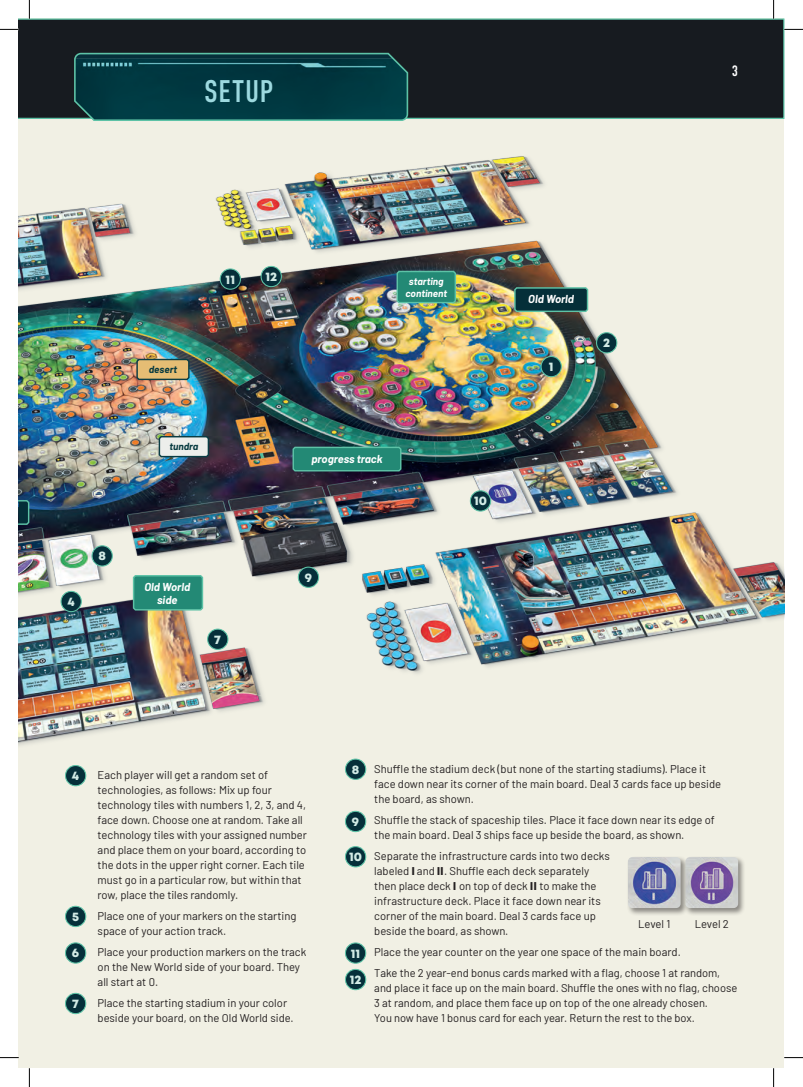
<style>
.page{position:relative;width:803px;height:1087px;background:#fff}
.page>*{position:absolute;margin:0;border:0;box-sizing:border-box;transform-origin:0 0}
.t1{font:31.25px "DIN Condensed";letter-spacing:.025em;color:#9dd9df}
.t2{font:15px "DIN Condensed";color:#fff}
.t3{font:12.5px/26.5px "Mont Heavy DEMO";color:#d2ebe6}
.t4{font:11.25px/15px "Barlow";color:#231f20}
.t5{font:italic 700 11.25px/12.5px "Barlow";color:#fff;text-align:center}
.t6{font:italic 700 10px/11.8px "Barlow";color:#fff;text-align:center}
.t7{font:italic 700 10px "Barlow";color:#05393f}
.s1{font-weight:800}
</style>
<div class="page">
<div style="left:19px;top:19px;width:765px;height:1049px;background:#f1f0e4"></div>
<div style="left:19px;top:19px;width:765px;height:100px;background:#171b20"></div>
<img style="left:19px;top:156px;width:765px;height:712px">
<div style="left:65px;top:765px;width:21px;height:20px;background:#062f3a;border-radius:50%"></div>
<div style="left:65px;top:765px;width:21px;height:21px;border:1px solid #5dc2a6;border-radius:50%"></div>
<div style="left:65px;top:906px;width:21px;height:20px;background:#062f3a;border-radius:50%"></div>
<div style="left:65px;top:905px;width:21px;height:22px;border:1px solid #5dc2a6;border-radius:50%"></div>
<div style="left:345px;top:759px;width:21px;height:20px;background:#062f3a;border-radius:50%"></div>
<div style="left:345px;top:758px;width:21px;height:21px;border:1px solid #5dc2a6;border-radius:50%"></div>
<div style="left:345px;top:811px;width:21px;height:20px;background:#062f3a;border-radius:50%"></div>
<div style="left:345px;top:810px;width:21px;height:22px;border:1px solid #5dc2a6;border-radius:50%"></div>
<div style="left:345px;top:846px;width:21px;height:20px;background:#062f3a;border-radius:50%"></div>
<div style="left:345px;top:846px;width:21px;height:21px;border:1px solid #5dc2a6;border-radius:50%"></div>
<div style="left:345px;top:942px;width:21px;height:21px;background:#062f3a;border-radius:50%"></div>
<div style="left:345px;top:942px;width:21px;height:21px;border:1px solid #5dc2a6;border-radius:50%"></div>
<div style="left:345px;top:969px;width:21px;height:20px;background:#062f3a;border-radius:50%"></div>
<div style="left:345px;top:968px;width:21px;height:22px;border:1px solid #5dc2a6;border-radius:50%"></div>
<div style="left:65px;top:942px;width:21px;height:21px;background:#062f3a;border-radius:50%"></div>
<div style="left:65px;top:942px;width:21px;height:21px;border:1px solid #5dc2a6;border-radius:50%"></div>
<div style="left:65px;top:993px;width:21px;height:20px;background:#062f3a;border-radius:50%"></div>
<div style="left:65px;top:992px;width:21px;height:22px;border:1px solid #5dc2a6;border-radius:50%"></div>
<div style="left:61px;top:591px;width:20px;height:20px;background:#062f3a;border-radius:50%"></div>
<div style="left:61px;top:590px;width:21px;height:22px;border:1px solid #5dc2a6;border-radius:50%"></div>
<div style="left:208px;top:629px;width:20px;height:20px;background:#062f3a;border-radius:50%"></div>
<div style="left:207px;top:628px;width:21px;height:22px;border:1px solid #5dc2a6;border-radius:50%"></div>
<div style="left:92px;top:545px;width:20px;height:21px;background:#062f3a;border-radius:50%"></div>
<div style="left:92px;top:545px;width:21px;height:21px;border:1px solid #5dc2a6;border-radius:50%"></div>
<div style="left:298px;top:567px;width:21px;height:20px;background:#062f3a;border-radius:50%"></div>
<div style="left:298px;top:566px;width:21px;height:22px;border:1px solid #5dc2a6;border-radius:50%"></div>
<div style="left:470px;top:490px;width:21px;height:21px;background:#062f3a;border-radius:50%"></div>
<div style="left:470px;top:490px;width:21px;height:21px;border:1px solid #5dc2a6;border-radius:50%"></div>
<div style="left:261px;top:266px;width:20px;height:21px;background:#062f3a;border-radius:50%"></div>
<div style="left:261px;top:266px;width:21px;height:21px;border:1px solid #5dc2a6;border-radius:50%"></div>
<div style="left:220px;top:269px;width:20px;height:20px;background:#062f3a;border-radius:50%"></div>
<div style="left:220px;top:268px;width:21px;height:22px;border:1px solid #5dc2a6;border-radius:50%"></div>
<div style="left:596px;top:332px;width:21px;height:21px;background:#062f3a;border-radius:50%"></div>
<div style="left:596px;top:332px;width:21px;height:21px;border:1px solid #5dc2a6;border-radius:50%"></div>
<div style="left:541px;top:356px;width:20px;height:21px;background:#062f3a;border-radius:50%"></div>
<div style="left:540px;top:356px;width:22px;height:21px;border:1px solid #5dc2a6;border-radius:50%"></div>
<div style="left:626px;top:855px;width:62px;height:61px;background:#231f20;opacity:.5"></div>
<img style="left:628px;top:857px;width:53px;height:50px">
<div style="left:684px;top:855px;width:62px;height:61px;background:#231f20;opacity:.5"></div>
<img style="left:685px;top:857px;width:53px;height:50px">
<svg style="left:73px;top:52px;width:336px;height:69px;background:#094148"></svg>
<svg style="left:292px;top:445px;width:110px;height:27px;background:#2a8977"></svg>
<svg style="left:158px;top:434px;width:52px;height:24px"></svg>
<svg style="left:136px;top:357px;width:54px;height:24px"></svg>
<svg style="left:396px;top:269px;width:61px;height:35px;background:#2f8c78"></svg>
<svg style="left:513px;top:286px;width:76px;height:27px;background:#214c4e"></svg>
<svg style="left:132px;top:573px;width:72px;height:38px;background:#3a9682"></svg>
<svg style="left:19px;top:498px;width:11px;height:27px"></svg>
<svg style="left:0;top:29px;width:19px;height:1px"></svg>
<svg style="left:784px;top:29px;width:19px;height:1px"></svg>
<svg style="left:0;top:1056px;width:19px;height:2px"></svg>
<svg style="left:784px;top:1057px;width:19px;height:1px"></svg>
<svg style="left:29px;top:0;width:1px;height:19px"></svg>
<svg style="left:29px;top:1068px;width:1px;height:18px"></svg>
<svg style="left:773px;top:0;width:1px;height:19px"></svg>
<svg style="left:773px;top:1068px;width:1px;height:18px"></svg>
<h1 class="t1" style="left:204px;top:74px;width:71px">SETUP</h1>
<h2 class="t2" style="left:732px;top:63px;width:8px">3</h2>
<p class="t3" style="left:68px;top:589px;width:9px">4</p>
<p class="t3" style="left:98px;top:543px;width:9px">8</p>
<p class="t3" style="left:226px;top:266px;width:11px">11</p>
<p class="t3" style="left:265px;top:264px;width:13px">12</p>
<p class="t7" style="left:149px;top:362px;width:30px">desert</p>
<p class="t7" style="left:170px;top:439px;width:30px">tundra</p>
<p class="t5" style="left:144px;top:580px;width:47px">Old World side</p>
<p class="t3" style="left:214px;top:626px;width:8px">7</p>
<p class="t6" style="left:405px;top:275px;width:43px">starting continent</p>
<p class="t5" style="left:311px;top:451px;width:73px">progress track</p>
<p class="t3" style="left:305px;top:564px;width:9px">9</p>
<p class="t3" style="left:474px;top:488px;width:14px">10</p>
<p class="t5" style="left:528px;top:292px;width:47px">Old World</p>
<p class="t3" style="left:549px;top:354px;width:6px">1</p>
<p class="t3" style="left:603px;top:330px;width:9px">2</p>
<p class="t3" style="left:72px;top:763px;width:9px">4</p>
<p class="t3" style="left:72px;top:903px;width:9px">5</p>
<p class="t3" style="left:72px;top:940px;width:9px">6</p>
<p class="t3" style="left:72px;top:990px;width:8px">7</p>
<p class="t4" style="left:98px;top:766px;width:211px">Each player will get a random set of technologies, as follows: Mix up four technology tiles with numbers 1, 2, 3, and 4, face down. Choose one at random. Take all technology tiles with your assigned number and place them on your board, according to the dots in the upper right corner. Each tile must go in a particular row, but within that row, place the tiles randomly.</p>
<p class="t4" style="left:98px;top:907px;width:200px">Place one of your markers on the starting space of your action track.</p>
<p class="t4" style="left:98px;top:943px;width:210px">Place your production markers on the track on the New World side of your board. They all start at 0.</p>
<p class="t4" style="left:98px;top:994px;width:198px">Place the starting stadium in your color beside your board, on the Old World side.</p>
<p class="t3" style="left:352px;top:756px;width:9px">8</p>
<p class="t3" style="left:352px;top:808px;width:9px">9</p>
<p class="t3" style="left:349px;top:844px;width:14px">10</p>
<p class="t3" style="left:350px;top:940px;width:13px">11<br>12</p>
<p class="t4" style="left:374px;top:760px;width:348px">Shuffle the stadium deck (but none of the starting stadiums). Place it face down near its corner of the main board. Deal 3 cards face up beside the board, as shown.</p>
<p class="t4" style="left:374px;top:811px;width:342px">Shuffle the stack of spaceship tiles. Place it face down near its edge of the main board. Deal 3 ships face up beside the board, as shown.</p>
<p class="t4" style="left:374px;top:847px;width:237px">Separate the infrastructure cards into two decks labeled <span class="s1">I</span> and <span class="s1">II</span>. Shuffle each deck separately then place deck <span class="s1">I</span> on top of deck <span class="s1">II</span> to make the infrastructure deck. Place it face down near its corner of the main board. Deal 3 cards face up beside the board, as shown.</p>
<p class="t4" style="left:374px;top:940px;width:347px;line-height:21.1px">Place the year counter on the year one space of the main board.<br>Take the 2 year-end bonus cards marked with a flag, choose 1 at random,</p>
<p class="t4" style="left:374px;top:979px;width:364px">and place it face up on the main board. Shuffle the ones with no flag, choose<br>3 at random, and place them face up on top of the one already chosen.<br>You now have 1 bonus card for each year. Return the rest to the box.</p>
<p class="t4" style="left:638px;top:915px;width:34px">Level 1</p>
<p class="t4" style="left:695px;top:915px;width:36px">Level 2</p>
</div>
